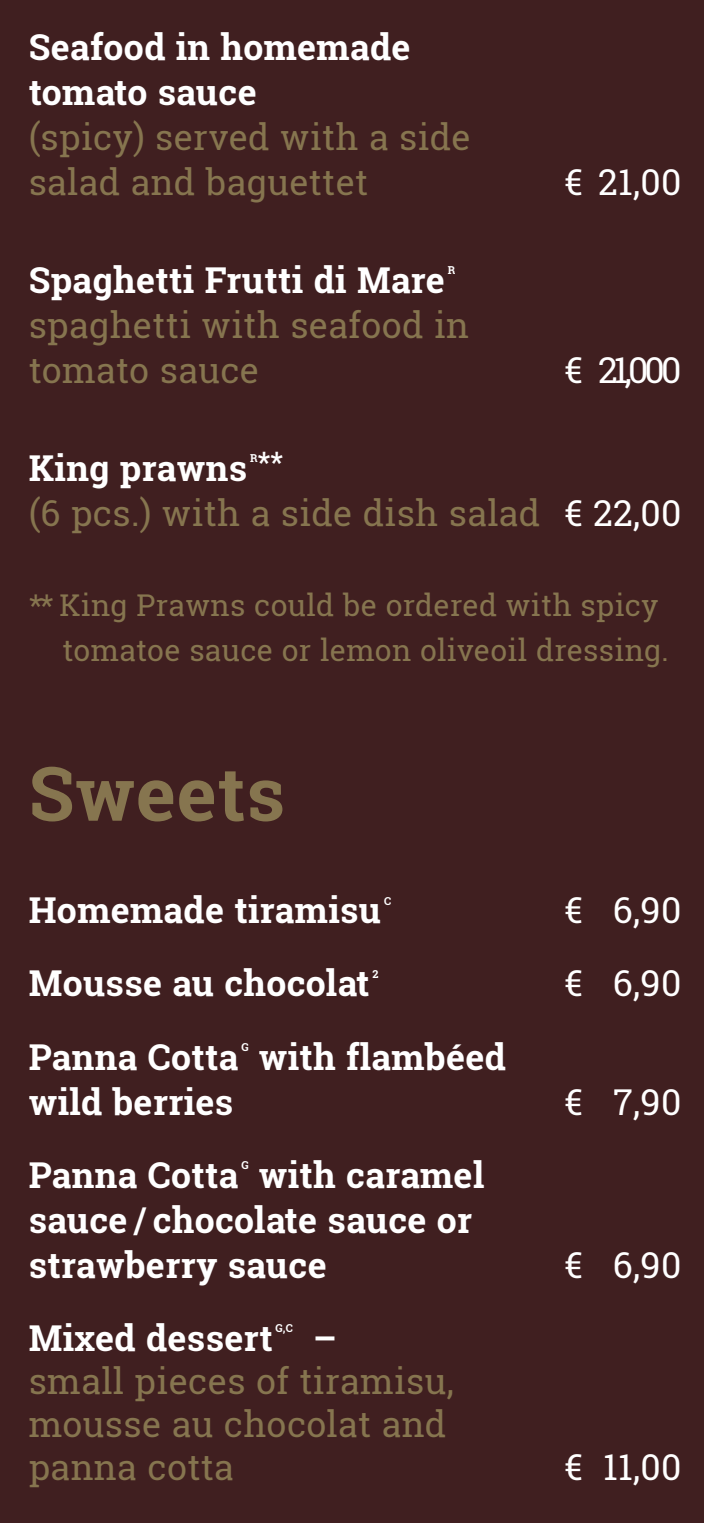
<style>
.page{position:relative;width:704px;height:1523px;background:#fff}
.page>*{position:absolute;margin:0;border:0;box-sizing:border-box;transform-origin:0 0}
.t1{font:700 75px "Roboto Slab";letter-spacing:.01em;color:#86754f}
.t2{font:700 35.62px/45px "Roboto Slab";letter-spacing:.01em;color:#fff}
.t3{font:35.62px/45px "Roboto Slab";letter-spacing:.01em;color:#86754f}
.t4{font:35.62px "Roboto Slab";letter-spacing:.01em;color:#fff}
.t5{font:30px/45px "Roboto Slab";letter-spacing:.01em;color:#86754f}
.t6{font:700 28.12px "Roboto Slab";color:#fff}
.t7{font:700 10.94px "Roboto Slab";color:#fff}
.s1{color:#fff}
</style>
<div class="page">
<div style="left:0;top:0;width:703px;height:1522px;background:#401f20"></div>
<p class="t2" style="left:29px;top:24px;width:383px">Seafood in homemade tomato sauce</p>
<p class="t3" style="left:29px;top:114px;width:443px">(spicy) served with a side salad and baguettet</p>
<p class="t2" style="left:29px;top:257px;width:417px">Spaghetti Frutti di Mare</p>
<p class="t7" style="left:447px;top:263px;width:9px">R</p>
<p class="t3" style="left:29px;top:302px;width:441px">spaghetti with seafood in tomato sauce</p>
<p class="t4" style="left:564px;top:157px;width:118px">€ 21,00</p>
<p class="t4" style="left:564px;top:346px;width:118px">€ 21,000</p>
<p class="t2" style="left:29px;top:445px;width:220px">King prawns</p>
<p class="t7" style="left:250px;top:451px;width:9px">R</p>
<p class="t6" style="left:257px;top:442px;width:27px">**</p>
<p class="t3" style="left:29px;top:490px;width:653px">(6 pcs.) with a side dish salad <span class="s1">€ 22,00</span></p>
<p class="t5" style="left:62px;top:582px;width:607px;text-indent:-34px">** King Prawns could be ordered with spicy tomatoe sauce or lemon oliveoil dressing.</p>
<h1 class="t1" style="left:29px;top:742px;width:257px">Sweets</h1>
<p class="t2" style="left:29px;top:887px;width:354px">Homemade tiramisu</p>
<p class="t7" style="left:384px;top:893px;width:9px">C</p>
<p class="t4" style="left:564px;top:886px;width:118px">€ 6,90</p>
<p class="t2" style="left:29px;top:960px;width:342px">Mousse au chocolat</p>
<p class="t7" style="left:372px;top:966px;width:8px">2</p>
<p class="t4" style="left:564px;top:959px;width:118px">€ 6,90</p>
<p class="t2" style="left:29px;top:1033px;width:211px">Panna Cotta</p>
<p class="t7" style="left:241px;top:1039px;width:9px">G</p>
<p class="t2" style="left:258px;top:1033px;width:248px">with flambéed</p>
<p class="t2" style="left:29px;top:1078px;width:206px">wild berries</p>
<p class="t4" style="left:564px;top:1077px;width:118px">€ 7,90</p>
<p class="t2" style="left:29px;top:1152px;width:457px;text-indent:230px">with caramel sauce / chocolate sauce or strawberry sauce</p>
<p class="t2" style="left:29px;top:1152px;width:211px">Panna Cotta</p>
<p class="t7" style="left:241px;top:1157px;width:9px">G</p>
<p class="t2" style="left:29px;top:1315px;width:245px">Mixed dessert</p>
<p class="t7" style="left:275px;top:1320px;width:19px">G,C</p>
<p class="t2" style="left:313px;top:1315px;width:25px">–</p>
<p class="t3" style="left:29px;top:1359px;width:426px;line-height:43.1px">small pieces of tiramisu, mousse au chocolat and panna cotta</p>
<p class="t4" style="left:564px;top:1240px;width:118px">€ 6,90</p>
<p class="t4" style="left:564px;top:1443px;width:118px">€ 11,00</p>
</div>
